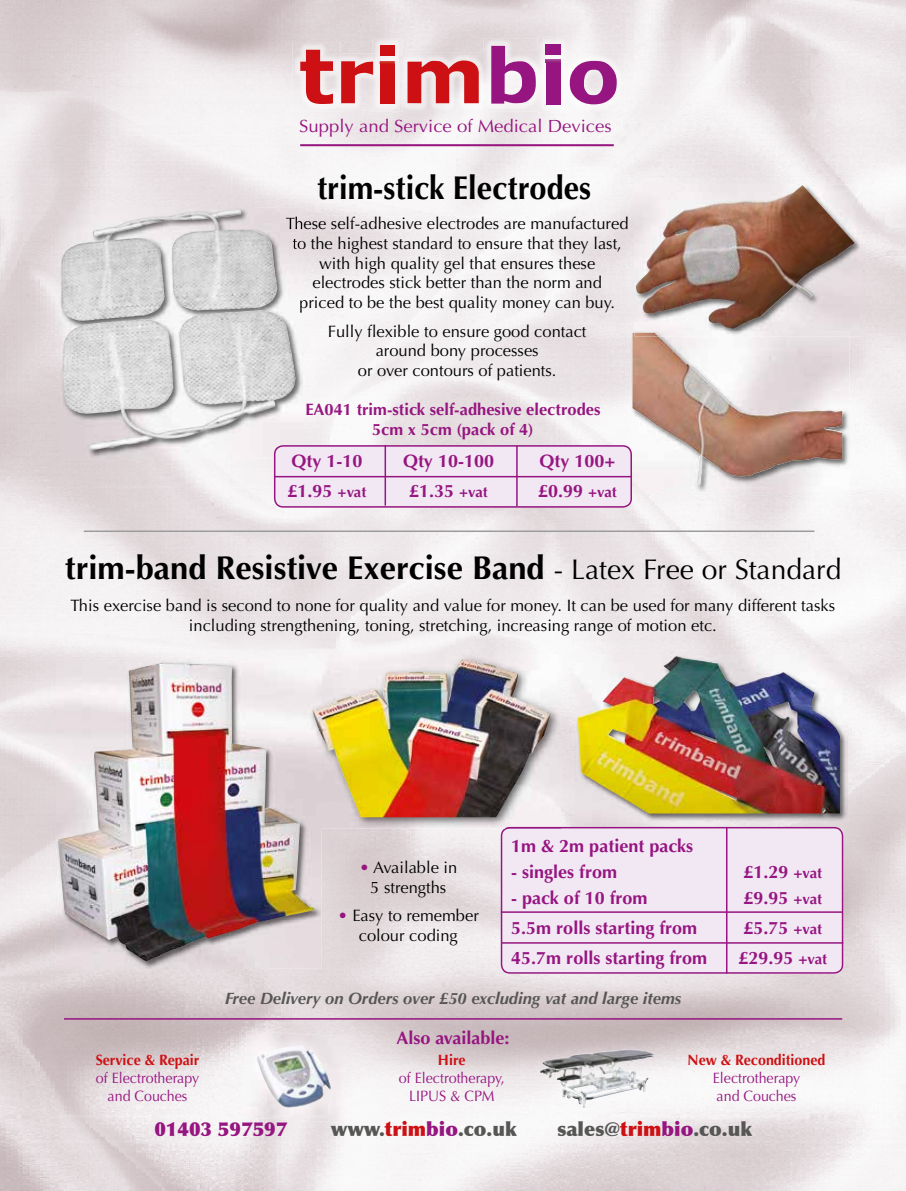
<style>
.page{position:relative;width:906px;height:1191px;background:#fff}
.page>*{position:absolute;margin:0;border:0;box-sizing:border-box;transform-origin:0 0}
.t1{font:700 33px "Optima";color:#000}
.t2{font:700 33px "Optima";color:#000;scale:.93 1}
.t3{font:900 19.5px "Optima";color:#565655}
.t4{font:900 19.5px "Optima";color:#961580}
.t5{font:700 18px "Optima";color:#961580}
.t6{font:17.7px "Optima";color:#961580;scale:1.05 1}
.t7{font:16.5px/19.8px "Optima";color:#000;text-align:center}
.t8{font:700 16.5px/19.8px "Optima";color:#961580;text-align:center}
.t9{font:italic 700 16.5px "Optima";color:#565655}
.t10{font:15px/18px "Optima";color:#961580;text-align:center;scale:.95 1}
.t11{font:700 15px "Optima";color:#cd1013;scale:.95 1}
.s1{font-size:15px}
.s2{font-weight:400;font-size:28.5px}
.s3{color:#961580}
.s4{color:#cd1013}
</style>
<div class="page">
<img style="left:0;top:0;width:906px;height:1191px">
<img style="left:483px;top:37px;width:85px;height:76px">
<img style="left:537px;top:38px;width:6px;height:74px">
<div style="left:545px;top:59px;width:15px;height:46px;background:#961580"></div>
<div style="left:545px;top:44px;width:15px;height:11px;background:#961580"></div>
<img style="left:562px;top:104px;width:63px;height:8px">
<img style="left:292px;top:42px;width:49px;height:70px">
<img style="left:333px;top:104px;width:39px;height:7px">
<img style="left:372px;top:104px;width:28px;height:7px">
<img style="left:372px;top:38px;width:30px;height:8px">
<img style="left:400px;top:104px;width:87px;height:7px">
<svg style="left:65px;top:46px;width:841px;height:58px"></svg>
<hr style="left:300px;top:144px;width:314px;height:2px;background:#961580">
<hr style="left:84px;top:530px;width:730px;height:2px;background:#9c9c9d">
<hr style="left:64px;top:1018px;width:778px;height:1px;background:#961580">
<img style="left:631px;top:331px;width:175px;height:161px">
<img style="left:806px;top:336px;width:43px;height:156px">
<img style="left:632px;top:333px;width:210px;height:152px">
<img style="left:60px;top:207px;width:243px;height:251px">
<img style="left:286px;top:217px;width:17px;height:12px">
<img style="left:293px;top:236px;width:10px;height:17px">
<img style="left:300px;top:296px;width:3px;height:17px">
<img style="left:61px;top:209px;width:177px;height:108px">
<img style="left:634px;top:184px;width:182px;height:147px">
<img style="left:816px;top:184px;width:46px;height:152px">
<img style="left:634px;top:331px;width:215px;height:5px">
<img style="left:634px;top:333px;width:25px;height:3px">
<img style="left:636px;top:189px;width:160px;height:125px">
<div style="left:501px;top:827px;width:342px;height:146px;background:#f1e8f4"></div>
<hr style="left:726px;top:827px;width:1px;height:146px;background:#961580">
<hr style="left:501px;top:942px;width:342px;height:1px;background:#961580">
<hr style="left:501px;top:911px;width:342px;height:2px;background:#961580">
<div style="left:275px;top:446px;width:356px;height:61px;background:#f1e8f4;border-radius:9px"></div>
<div style="left:274px;top:445px;width:358px;height:62px;border:2px solid #961580;border-radius:9px"></div>
<hr style="left:274px;top:476px;width:358px;height:1px;background:#961580">
<hr style="left:384px;top:445px;width:2px;height:60px;background:#961580">
<hr style="left:516px;top:445px;width:1px;height:61px;background:#961580">
<img style="left:575px;top:654px;width:272px;height:167px">
<img style="left:577px;top:656px;width:263px;height:157px">
<img style="left:242px;top:1031px;width:104px;height:91px">
<img style="left:257px;top:1045px;width:75px;height:64px">
<img style="left:56px;top:661px;width:266px;height:307px">
<img style="left:57px;top:663px;width:258px;height:298px">
<img style="left:308px;top:654px;width:253px;height:130px">
<img style="left:322px;top:784px;width:239px;height:44px">
<img style="left:505px;top:827px;width:56px;height:1px">
<img style="left:308px;top:661px;width:14px;height:167px">
<img style="left:312px;top:658px;width:150px;height:85px">
<img style="left:540px;top:1049px;width:90px;height:31px">
<p class="t6" style="left:299px;top:116px;width:299px">Supply and Service of Medical Devices</p>
<h1 class="t2" style="left:317px;top:168px;width:296px">trim-stick Electrodes</h1>
<p class="t7" style="left:286px;top:214px;width:344px">These self-adhesive electrodes are manufactured to the highest standard to ensure that they last, with high quality gel that ensures these electrodes stick better than the norm and<br>priced to be the best quality money can buy.</p>
<p class="t7" style="left:328px;top:321px;width:260px">Fully flexible to ensure good contact around bony processes<br>or over contours of patients.</p>
<p class="t8" style="left:305px;top:399px;width:297px">EA041 trim-stick self-adhesive electrodes<br>5cm x 5cm (pack of 4)</p>
<p class="t5" style="left:291px;top:450px;width:73px">Qty 1-10</p>
<p class="t5" style="left:403px;top:450px;width:93px">Qty 10-100</p>
<p class="t5" style="left:539px;top:450px;width:77px">Qty 100+</p>
<p class="t5" style="left:287px;top:480px;width:80px">£1.95 <span class="s1">+vat</span></p>
<p class="t5" style="left:409px;top:480px;width:80px">£1.35 <span class="s1">+vat</span></p>
<p class="t5" style="left:538px;top:480px;width:80px">£0.99 <span class="s1">+vat</span></p>
<h1 class="t1" style="left:65px;top:548px;width:778px">trim-band Resistive Exercise Band <span class="s2">- Latex Free or Standard</span></h1>
<p class="t7" style="left:71px;top:596px;width:766px">This exercise band is second to none for quality and value for money. It can be used for many different tasks including strengthening, toning, stretching, increasing range of motion etc.</p>
<p class="t7" style="left:359px;top:858px;width:99px"><span class="s3">•</span> Available in<br>5 strengths</p>
<p class="t7" style="left:338px;top:906px;width:143px"><span class="s3">•</span> Easy to remember colour coding</p>
<p class="t5" style="left:511px;top:835px;width:183px">1m &amp; 2m patient packs</p>
<p class="t5" style="left:511px;top:861px;width:107px">- singles from</p>
<p class="t5" style="left:743px;top:861px;width:80px">£1.29 <span class="s1">+vat</span></p>
<p class="t5" style="left:511px;top:887px;width:138px">- pack of 10 from</p>
<p class="t5" style="left:743px;top:887px;width:80px">£9.95 <span class="s1">+vat</span></p>
<p class="t5" style="left:511px;top:917px;width:187px">5.5m rolls starting from</p>
<p class="t5" style="left:743px;top:917px;width:80px">£5.75 <span class="s1">+vat</span></p>
<p class="t5" style="left:511px;top:947px;width:197px">45.7m rolls starting from</p>
<p class="t5" style="left:738px;top:947px;width:90px">£29.95 <span class="s1">+vat</span></p>
<p class="t9" style="left:225px;top:988px;width:458px">Free Delivery on Orders over £50 excluding vat and large items</p>
<p class="t11" style="left:96px;top:1050px;width:111px">Service &amp; Repair</p>
<p class="t10" style="left:96px;top:1068px;width:110px">of Electrotherapy and Couches</p>
<p class="t5" style="left:396px;top:1027px;width:115px">Also available:</p>
<p class="t11" style="left:438px;top:1051px;width:31px">Hire</p>
<p class="t10" style="left:399px;top:1068px;width:113px">of Electrotherapy,<br>LIPUS &amp; CPM</p>
<p class="t11" style="left:687px;top:1050px;width:147px">New &amp; Reconditioned</p>
<p class="t10" style="left:713px;top:1068px;width:94px;text-align:left">Electrotherapy and Couches</p>
<p class="t4" style="left:154px;top:1117px;width:134px">01403 597597</p>
<p class="t3" style="left:331px;top:1117px;width:187px">www.<span class="s4">trim</span><span class="s3">bio</span>.co.uk</p>
<p class="t3" style="left:557px;top:1117px;width:196px">sales@<span class="s4">trim</span><span class="s3">bio</span>.co.uk</p>
</div>
